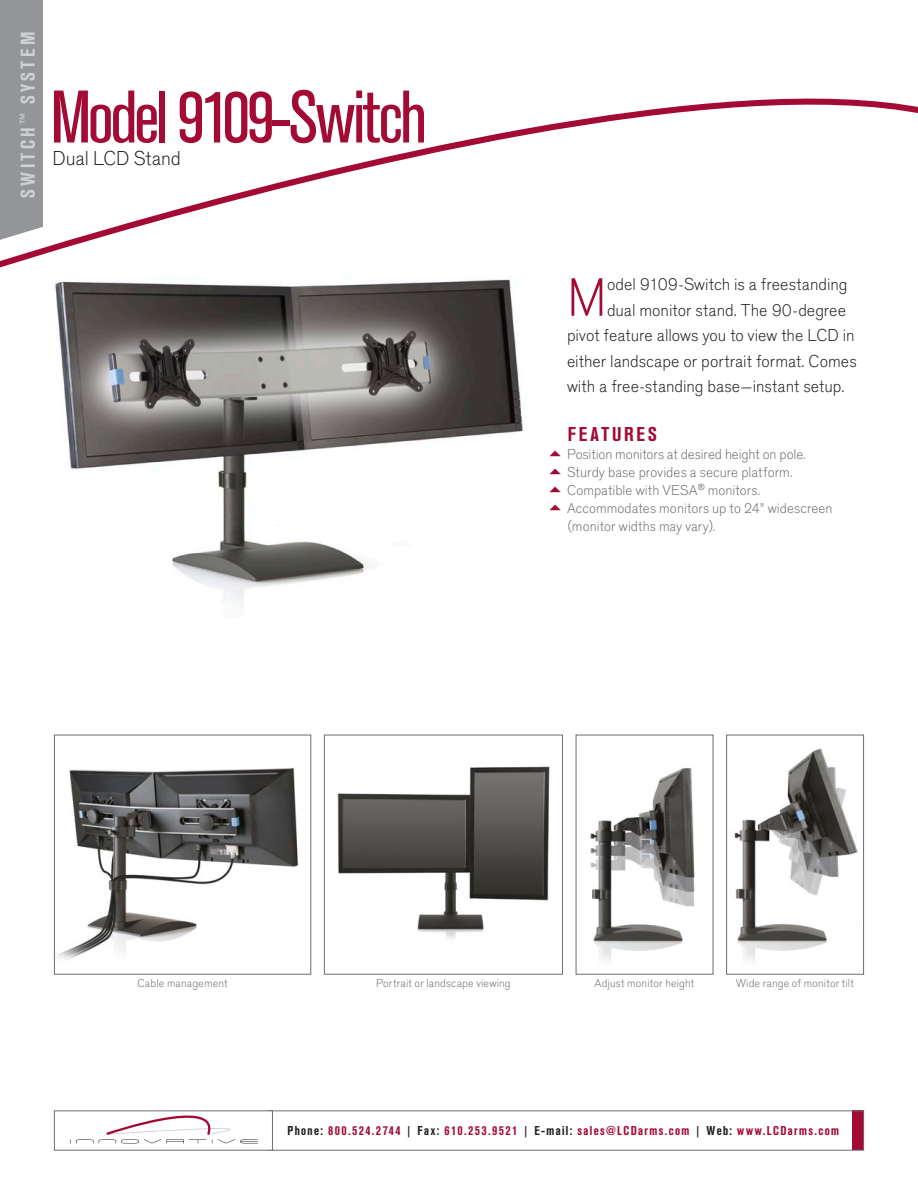
<style>
.page{position:relative;width:918px;height:1188px;background:#fff}
.page>*{position:absolute;margin:0;border:0;box-sizing:border-box;transform-origin:0 0}
.t1{font:78px "A Grotesk Rgl Cnd";letter-spacing:-.06em;color:#a30a34}
.t2{font:56.25px "A Grotesk Lgt";color:#a30a34}
.t3{font:21px "A Grotesk Mdm Cnd";letter-spacing:.155em;color:#cfd0d2}
.t4{font:21px "A Grotesk Lgt";letter-spacing:-.005em;color:#231f20}
.t5{font:21px "A Grotesk Mdm Cnd";letter-spacing:.13em;color:#a30a34}
.t6{font:18px "A Grotesk Lgt";color:#231f20}
.t7{font:15px/18px "A Grotesk Lgt";color:#6c6d70}
.t8{font:13.5px "A Grotesk Mdm Cnd";letter-spacing:.105em;color:#a30a34}
.t9{font:12px "A Grotesk Lgt";letter-spacing:.01em;color:#6c6d70}
.s1{color:#231f20}
</style>
<div class="page">
<div style="left:0;top:0;width:42px;height:254px;background:#939598"></div>
<svg style="left:0;top:80px;width:918px;height:188px"></svg>
<div style="left:852px;top:1110px;width:12px;height:40px;background:#a30a34"></div>
<div style="left:267px;top:1110px;width:597px;height:41px;border:1px solid #6c6d70"></div>
<div style="left:54px;top:1110px;width:219px;height:41px;background:#fff;border:1px solid #6c6d70"></div>
<svg style="left:70px;top:1116px;width:188px;height:27px"></svg>
<img style="left:56px;top:767px;width:243px;height:193px">
<div style="left:54px;top:735px;width:257px;height:240px;border:1px solid #6c6d70"></div>
<img style="left:337px;top:766px;width:213px;height:173px">
<div style="left:324px;top:735px;width:239px;height:240px;border:1px solid #6c6d70"></div>
<img style="left:734px;top:748px;width:124px;height:213px">
<div style="left:726px;top:735px;width:138px;height:240px;border:1px solid #6c6d70"></div>
<img style="left:590px;top:768px;width:105px;height:192px">
<img style="left:33px;top:266px;width:506px;height:340px">
<p class="t3" style="left:14px;top:198px;width:167px;rotate:-90deg">SWITCH<sup>™</sup> SYSTEM</p>
<p class="t1" style="left:50px;top:65px;width:379px">Model 9109-Switch</p>
<p class="t4" style="left:52px;top:144px;width:130px">Dual LCD Stand</p>
<p class="t2" style="left:567px;top:260px;width:41px">M</p>
<p class="t6" style="left:607px;top:272px;width:242px">odel 9109-Switch is a freestanding</p>
<p class="t6" style="left:607px;top:298px;width:241px">dual monitor stand. The 90-degree</p>
<p class="t6" style="left:567px;top:323px;width:289px">pivot feature allows you to view the LCD in</p>
<p class="t6" style="left:567px;top:349px;width:291px">either landscape or portrait format. Comes</p>
<p class="t6" style="left:567px;top:374px;width:279px">with a free-standing base—instant setup.</p>
<p class="t5" style="left:568px;top:420px;width:91px">FEATURES</p>
<p class="t7" style="left:567px;top:447px;width:240px">Position monitors at desired height on pole.</p>
<p class="t7" style="left:567px;top:465px;width:227px">Sturdy base provides a secure platform.</p>
<p class="t7" style="left:567px;top:483px;width:195px">Compatible with VESA<sup>®</sup> monitors.</p>
<p class="t7" style="left:567px;top:501px;width:267px">Accommodates monitors up to 24" widescreen (monitor widths may vary).</p>
<p class="t9" style="left:137px;top:975px;width:92px">Cable management</p>
<p class="t9" style="left:376px;top:975px;width:136px">Portrait or landscape viewing</p>
<p class="t9" style="left:595px;top:975px;width:101px">Adjust monitor height</p>
<p class="t9" style="left:736px;top:975px;width:119px">Wide range of monitor tilt</p>
<p class="t8" style="left:287px;top:1122px;width:553px"><span class="s1">Phone:</span> 800.524.2744 <span class="s1">| Fax:</span> 610.253.9521 <span class="s1">| E-mail:</span> sales@LCDarms.com <span class="s1">| Web:</span> www.LCDarms.com</p>
</div>
